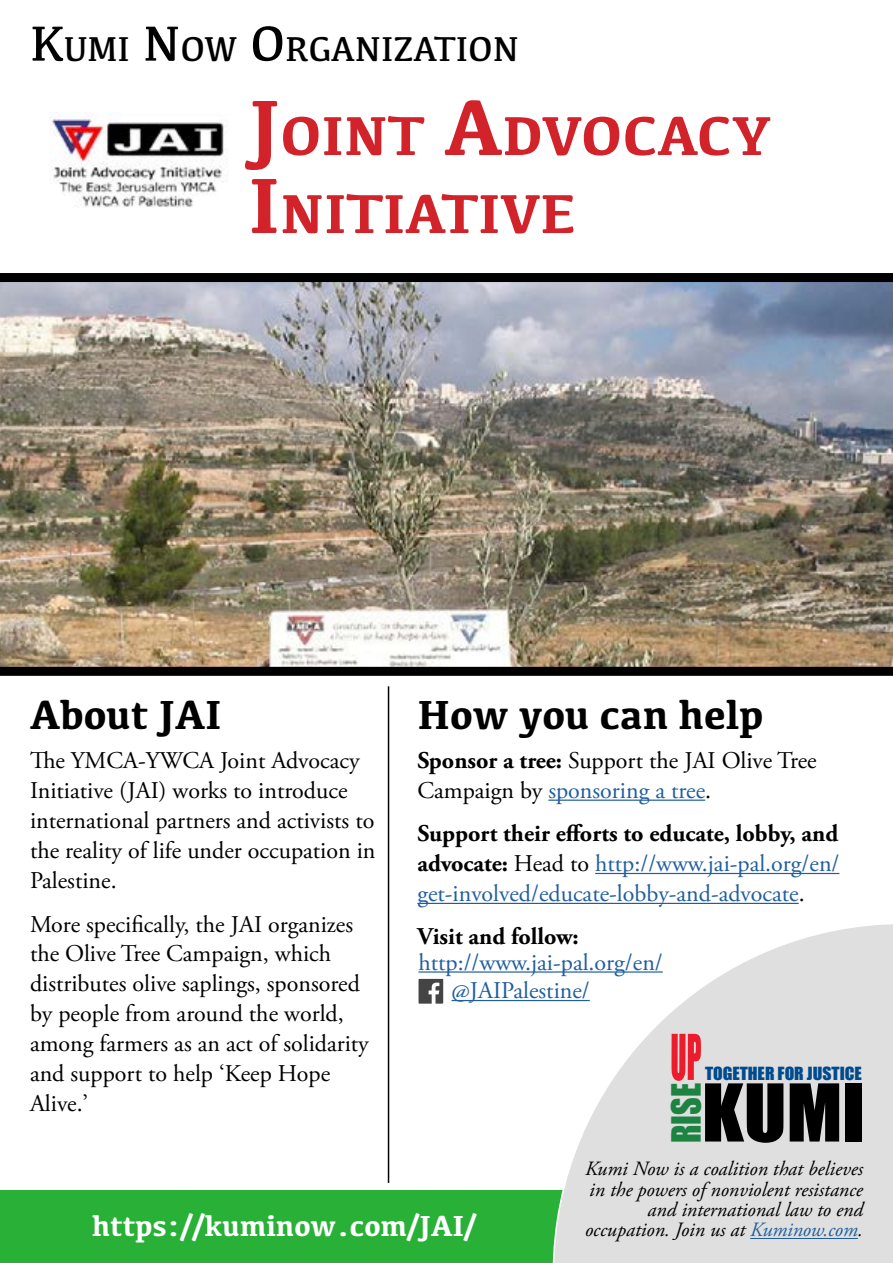
<style>
.page{position:relative;width:893px;height:1263px;background:#fff}
.page>*{position:absolute;margin:0;border:0;box-sizing:border-box;transform-origin:0 0}
.t1{font:73.5px "Impact";color:#000;scale:1.06 1}
.t2{font:700 56.7px/78px "Kefa";color:#d2232a}
.t3{font:700 42px "Kefa";color:#000}
.t4{font:37.05px "Impact";color:#1c8341;scale:.92 1}
.t5{font:35.7px "Kefa";color:#000}
.t6{font:700 30px "Kefa";color:#fff}
.t7{font:24px/29.8px "Adobe Garamond Pro";color:#000}
.t8{font:24px/29.8px "Adobe Garamond Pro";color:#215e9e;text-align:justify}
.t9{font:700 24px "Adobe Garamond Pro";color:#000}
.t10{font:italic 20.25px/20.4px "Adobe Garamond Pro";color:#000;text-align:right}
.t11{font:16.65px "Impact";color:#004b8d;scale:1.06 1}
.s1{font-size:51px}
.s2{font-size:81px}
.s3{font-weight:700}
.s4{color:#215e9e}
.s5{font-weight:700;color:#000}
.s6{color:#000}
</style>
<div class="page">
<img style="left:0;top:282px;width:893px;height:385px">
<hr style="left:388px;top:686px;width:1px;height:497px;background:#000">
<div style="left:0;top:1191px;width:893px;height:72px;background:#29b037"></div>
<hr style="left:548px;top:799px;width:157px;height:2px;background:#215e9e">
<hr style="left:595px;top:873px;width:244px;height:1px;background:#215e9e">
<hr style="left:417px;top:903px;width:382px;height:1px;background:#215e9e">
<div style="left:0;top:667px;width:893px;height:9px;background:#000"></div>
<hr style="left:418px;top:971px;width:245px;height:2px;background:#215e9e">
<hr style="left:452px;top:1000px;width:138px;height:1px;background:#215e9e">
<svg style="left:418px;top:979px;width:25px;height:25px"></svg>
<div style="left:0;top:273px;width:893px;height:9px;background:#000"></div>
<img style="left:50px;top:113px;width:177px;height:95px">
<svg style="left:553px;top:924px;width:340px;height:339px"></svg>
<svg style="left:671px;top:1034px;width:30px;height:47px"></svg>
<hr style="left:750px;top:1238px;width:108px;height:1px;background:#215e9e">
<h3 class="t5" style="left:30px;top:27px;width:487px"><span class="s1">K</span>UMI <span class="s1">N</span>OW <span class="s1">O</span> RGANIZATION</h3>
<h2 class="t2" style="left:248px;top:94px;width:524px"><span class="s2">J</span>OINT <span class="s2">A</span>DVOCACY<br><span class="s2">I</span>NITIATIVE</h2>
<h3 class="t3" style="left:30px;top:686px;width:193px">About JAI</h3>
<h3 class="t3" style="left:417px;top:687px;width:348px">How you can help</h3>
<p class="t7" style="left:417px;top:746px;width:401px"><span class="s3">Sponsor a tree:</span> Support the JAI Olive Tree<br>Campaign by <span class="s4">sponsoring a tree</span>.</p>
<p class="t8" style="left:417px;top:819px;width:424px"><span class="s5">Support their efforts to educate, lobby, and advocate:</span> <span class="s6">Head to</span> http://www.jai-pal.org/en/ get-involved/educate-lobby-and-advocate<span class="s6">.</span></p>
<p class="t9" style="left:417px;top:923px;width:163px">Visit and follow:</p>
<p class="t7" style="left:30px;top:747px;width:347px">The YMCA-YWCA Joint Advocacy<br>Initiative (JAI) works to introduce international partners and activists to the reality of life under occupation in<br>Palestine.</p>
<p class="t7" style="left:30px;top:910px;width:340px">More specifically, the JAI organizes the Olive Tree Campaign, which distributes olive saplings, sponsored by people from around the world, among farmers as an act of solidarity and support to help ‘Keep Hope<br>Alive.’</p>
<p class="t8" style="left:452px;top:948px;width:213px;line-height:28.5px;text-indent:-33px">http://www.jai-pal.org/en/ @JAIPalestine/</p>
<p class="t11" style="left:705px;top:1060px;width:150px">TOGETHER FOR JUSTICE</p>
<h3 class="t4" style="left:657px;top:1143px;width:67px;rotate:-90deg">RISE</h3>
<h1 class="t1" style="left:702px;top:1056px;width:155px">KUMI</h1>
<p class="t6" style="left:92px;top:1206px;width:386px">https://kuminow.com/JAI/</p>
<p class="t10" style="left:585px;top:1159px;width:279px">Kumi Now is a coalition that believes in the powers of nonviolent resistance and international law to end occupation. Join us at <span class="s4">Kuminow.com</span>.</p>
</div>
